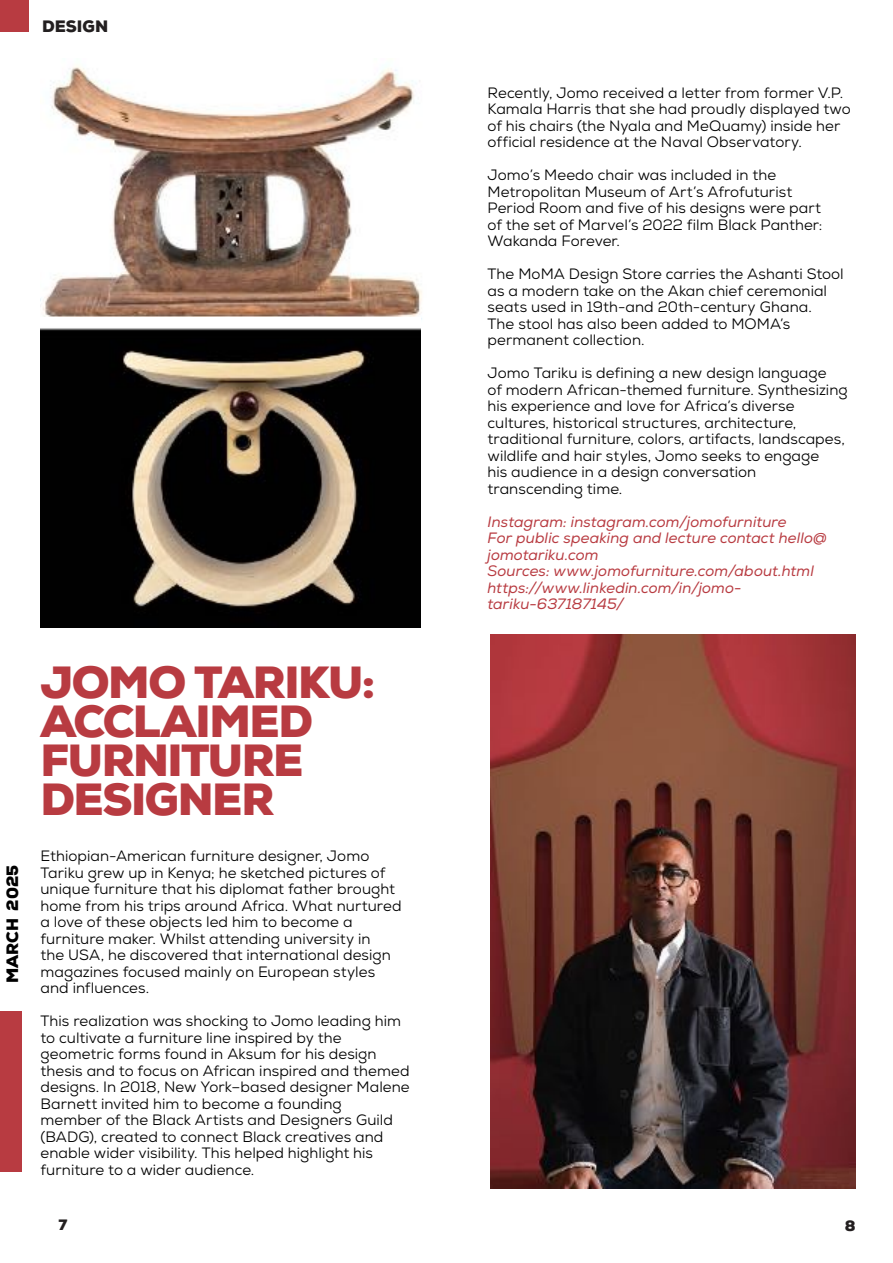
<style>
.page{position:relative;width:893px;height:1263px;background:#fff}
.page>*{position:absolute;margin:0;border:0;box-sizing:border-box;transform-origin:0 0}
.t1{font:900 45px/39px "Nexa";letter-spacing:-.035em;color:#b83b41}
.t2{font:900 16.5px "Nexa";letter-spacing:-.005em;color:#000}
.t3{font:900 16.5px "Nexa";color:#231f20}
.t4{font:15px/16.5px "Nexa";letter-spacing:.005em;color:#000}
.t5{font:italic 15px/16.5px "Nexa";letter-spacing:.005em;color:#b83b41}
.t6{font:900 15px "Nexa";color:#231f20}
</style>
<div class="page">
<div style="left:0;top:0;width:28px;height:31px;background:#b83b41"></div>
<div style="left:0;top:1011px;width:21px;height:160px;background:#b83b41"></div>
<img style="left:40px;top:65px;width:382px;height:277px">
<img style="left:40px;top:317px;width:380px;height:311px">
<img style="left:490px;top:634px;width:365px;height:554px">
<p class="t3" style="left:42px;top:15px;width:68px">DESIGN</p>
<p class="t4" style="left:488px;top:84px;width:365px">Recently, Jomo received a letter from former V.P.<br>Kamala Harris that she had proudly displayed two of his chairs (the Nyala and MeQuamy) inside her official residence at the Naval Observatory.</p>
<p class="t4" style="left:488px;top:167px;width:336px">Jomo’s Meedo chair was included in the Metropolitan Museum of Art’s Afrofuturist Period Room and five of his designs were part of the set of Marvel’s 2022 film Black Panther:<br>Wakanda Forever.</p>
<p class="t4" style="left:488px;top:266px;width:358px">The MoMA Design Store carries the Ashanti Stool as a modern take on the Akan chief ceremonial seats used in 19th-and 20th-century Ghana.<br>The stool has also been added to MOMA’s permanent collection.</p>
<p class="t4" style="left:488px;top:365px;width:362px">Jomo Tariku is defining a new design language<br>of modern African-themed furniture. Synthesizing his experience and love for Africa’s diverse cultures, historical structures, architecture, traditional furniture, colors, artifacts, landscapes, wildlife and hair styles, Jomo seeks to engage<br>his audience in a design conversation transcending time.</p>
<p class="t5" style="left:488px;top:513px;width:341px">Instagram: instagram.com/jomofurniture<br>For public speaking and lecture contact hello@ jomotariku.com<br>Sources: www.jomofurniture.com/about.html https://www.linkedin.com/in/jomo&shy;tariku-637187145/</p>
<p class="t2" style="left:2px;top:983px;width:120px;rotate:-90deg">MARCH 2025</p>
<h1 class="t1" style="left:40px;top:663px;width:336px">JOMO TARIKU:<br>ACCLAIMED<br>FURNITURE<br>DESIGNER</h1>
<p class="t4" style="left:40px;top:848px;width:363px">Ethiopian-American furniture designer, Jomo Tariku grew up in Kenya; he sketched pictures of unique furniture that his diplomat father brought home from his trips around Africa. What nurtured a love of these objects led him to become a furniture maker. Whilst attending university in<br>the USA, he discovered that international design magazines focused mainly on European styles and influences.</p>
<p class="t4" style="left:40px;top:1013px;width:371px">This realization was shocking to Jomo leading him to cultivate a furniture line inspired by the geometric forms found in Aksum for his design thesis and to focus on African inspired and themed designs. In 2018, New York–based designer Malene Barnett invited him to become a founding<br>member of the Black Artists and Designers Guild (BADG), created to connect Black creatives and enable wider visibility. This helped highlight his furniture to a wider audience.</p>
<p class="t6" style="left:59px;top:1215px;width:10px">7</p>
<p class="t6" style="left:845px;top:1216px;width:12px">8</p>
</div>
